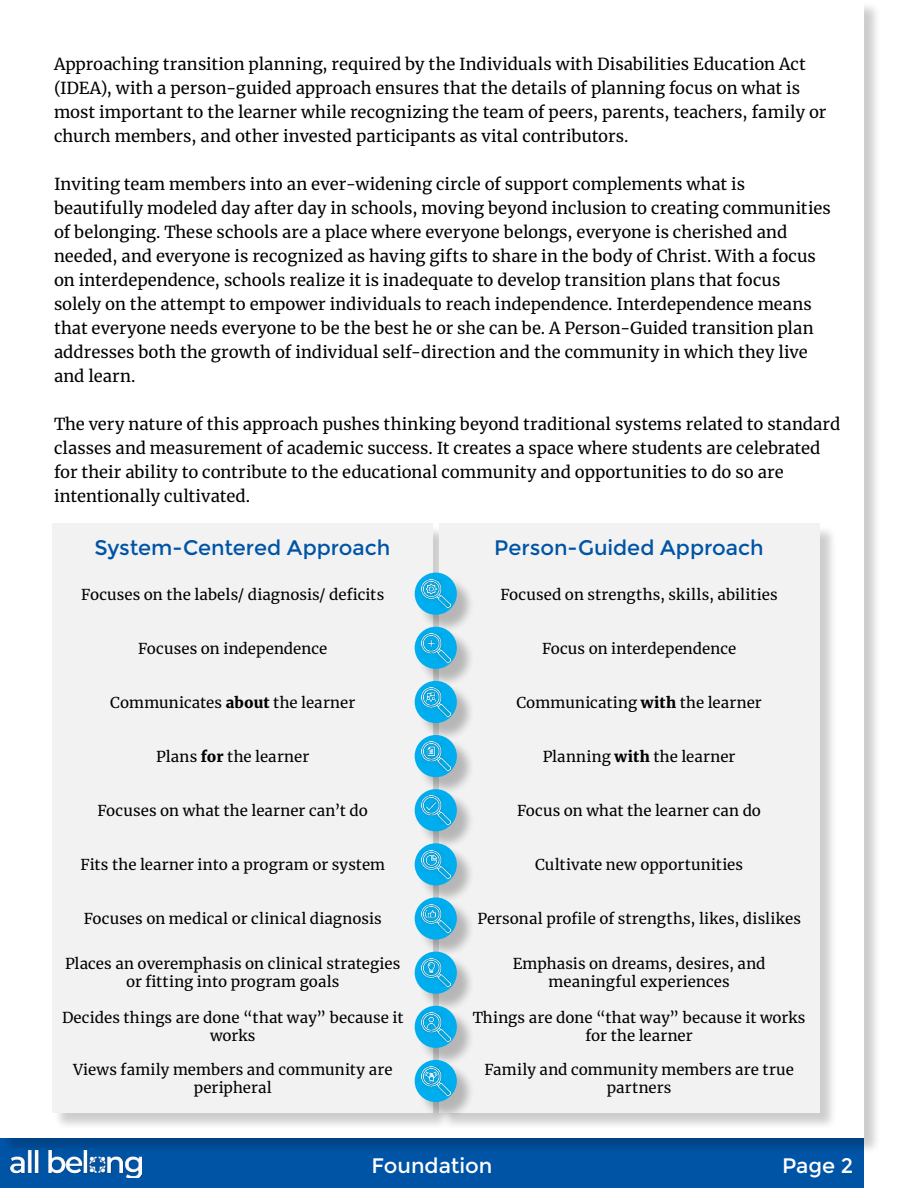
<style>
.page{position:relative;width:918px;height:1188px;background:#fff}
.page>*{position:absolute;margin:0;border:0;box-sizing:border-box;transform-origin:0 0}
.t1{font:21px "Montserrat";color:#0054a6}
.t2{font:21px "Montserrat";letter-spacing:-.005em;color:#fff}
.t3{font:16.5px/24px "Merriweather";color:#000}
.t4{font:15px/18px "Merriweather";letter-spacing:.005em;color:#000;text-align:center}
.s1{font-weight:900}
</style>
<div class="page">
<div style="left:0;top:1137px;width:864px;height:51px;background:#0054a6"></div>
<img style="left:11px;top:1155px;width:130px;height:23px">
<div style="left:1px;top:1px;width:881px;height:1154px;background:#000;opacity:.2"></div>
<div style="left:0;top:0;width:864px;height:1137px;background:#fff"></div>
<div style="left:53px;top:525px;width:397px;height:605px;background:#000;opacity:.2"></div>
<div style="left:52px;top:524px;width:381px;height:589px;background:#f2f2f2"></div>
<div style="left:440px;top:525px;width:397px;height:605px;background:#000;opacity:.2"></div>
<div style="left:439px;top:524px;width:380px;height:589px;background:#f2f2f2"></div>
<div style="left:417px;top:575px;width:58px;height:58px;background:#000;opacity:.25"></div>
<div style="left:415px;top:573px;width:42px;height:42px;background:#00aeef;border-radius:50%"></div>
<div style="left:417px;top:629px;width:58px;height:58px;background:#000;opacity:.25"></div>
<div style="left:415px;top:627px;width:42px;height:42px;background:#00aeef;border-radius:50%"></div>
<div style="left:417px;top:683px;width:58px;height:59px;background:#000;opacity:.25"></div>
<div style="left:415px;top:681px;width:42px;height:42px;background:#00aeef;border-radius:50%"></div>
<div style="left:417px;top:737px;width:58px;height:59px;background:#000;opacity:.25"></div>
<div style="left:415px;top:735px;width:42px;height:42px;background:#00aeef;border-radius:50%"></div>
<div style="left:417px;top:792px;width:58px;height:58px;background:#000;opacity:.25"></div>
<div style="left:415px;top:789px;width:42px;height:42px;background:#00aeef;border-radius:50%"></div>
<div style="left:417px;top:846px;width:58px;height:58px;background:#000;opacity:.25"></div>
<div style="left:415px;top:843px;width:42px;height:43px;background:#00aeef;border-radius:50%"></div>
<div style="left:417px;top:900px;width:58px;height:58px;background:#000;opacity:.25"></div>
<div style="left:415px;top:897px;width:42px;height:43px;background:#00aeef;border-radius:50%"></div>
<div style="left:417px;top:954px;width:58px;height:58px;background:#000;opacity:.25"></div>
<div style="left:415px;top:952px;width:42px;height:42px;background:#00aeef;border-radius:50%"></div>
<div style="left:417px;top:1008px;width:58px;height:58px;background:#000;opacity:.25"></div>
<div style="left:415px;top:1006px;width:42px;height:42px;background:#00aeef;border-radius:50%"></div>
<div style="left:417px;top:1062px;width:58px;height:59px;background:#000;opacity:.25"></div>
<div style="left:415px;top:1060px;width:42px;height:42px;background:#00aeef;border-radius:50%"></div>
<img style="left:422px;top:579px;width:28px;height:29px">
<img style="left:422px;top:742px;width:28px;height:28px">
<img style="left:422px;top:796px;width:28px;height:29px">
<img style="left:422px;top:850px;width:28px;height:29px">
<img style="left:422px;top:958px;width:28px;height:29px">
<img style="left:422px;top:1013px;width:28px;height:28px">
<img style="left:422px;top:634px;width:28px;height:28px">
<img style="left:422px;top:688px;width:28px;height:28px">
<img style="left:422px;top:904px;width:28px;height:29px">
<img style="left:422px;top:1067px;width:28px;height:28px">
<p class="t3" style="left:54px;top:52px;width:774px">Approaching transition planning, required by the Individuals with Disabilities Education Act (IDEA), with a person-guided approach ensures that the details of planning focus on what is most important to the learner while recognizing the team of peers, parents, teachers, family or church members, and other invested participants as vital contributors.</p>
<p class="t3" style="left:54px;top:172px;width:778px">Inviting team members into an ever-widening circle of support complements what is beautifully modeled day after day in schools, moving beyond inclusion to creating communities of belonging. These schools are a place where everyone belongs, everyone is cherished and needed, and everyone is recognized as having gifts to share in the body of Christ. With a focus on interdependence, schools realize it is inadequate to develop transition plans that focus solely on the attempt to empower individuals to reach independence. Interdependence means that everyone needs everyone to be the best he or she can be. A Person-Guided transition plan addresses both the growth of individual self-direction and the community in which they live and learn.</p>
<p class="t3" style="left:54px;top:412px;width:788px">The very nature of this approach pushes thinking beyond traditional systems related to standard classes and measurement of academic success. It creates a space where students are celebrated for their ability to contribute to the educational community and opportunities to do so are intentionally cultivated.</p>
<p class="t1" style="left:95px;top:536px;width:297px">System-Centered Approach</p>
<p class="t1" style="left:494px;top:536px;width:271px">Person-Guided Approach</p>
<p class="t4" style="left:81px;top:585px;width:304px">Focuses on the labels/ diagnosis/ deficits</p>
<p class="t4" style="left:501px;top:585px;width:279px">Focused on strengths, skills, abilities</p>
<p class="t4" style="left:138px;top:639px;width:191px">Focuses on independence</p>
<p class="t4" style="left:542px;top:639px;width:196px">Focus on interdependence</p>
<p class="t4" style="left:110px;top:693px;width:246px">Communicates <span class="s1">about</span> the learner</p>
<p class="t4" style="left:516px;top:693px;width:247px">Communicating <span class="s1">with</span> the learner</p>
<p class="t4" style="left:156px;top:747px;width:154px">Plans <span class="s1">for</span> the learner</p>
<p class="t4" style="left:543px;top:747px;width:194px">Planning <span class="s1">with</span> the learner</p>
<p class="t4" style="left:98px;top:801px;width:272px">Focuses on what the learner can’t do</p>
<p class="t4" style="left:517px;top:801px;width:245px">Focus on what the learner can do</p>
<p class="t4" style="left:80px;top:855px;width:306px">Fits the learner into a program or system</p>
<p class="t4" style="left:84px;top:909px;width:299px">Focuses on medical or clinical diagnosis</p>
<p class="t4" style="left:65px;top:954px;width:337px">Places an overemphasis on clinical strategies or fitting into program goals</p>
<p class="t4" style="left:62px;top:1008px;width:343px">Decides things are done “that way” because it works</p>
<p class="t4" style="left:73px;top:1061px;width:321px">Views family members and community are peripheral</p>
<p class="t4" style="left:535px;top:855px;width:210px">Cultivate new opportunities</p>
<p class="t4" style="left:477px;top:909px;width:325px">Personal profile of strengths, likes, dislikes</p>
<p class="t4" style="left:513px;top:954px;width:254px">Emphasis on dreams, desires, and meaningful experiences</p>
<p class="t4" style="left:473px;top:1008px;width:334px">Things are done “that way” because it works for the learner</p>
<p class="t4" style="left:484px;top:1061px;width:311px">Family and community members are true partners</p>
<p class="t2" style="left:372px;top:1154px;width:122px">Foundation</p>
<p class="t2" style="left:782px;top:1154px;width:73px">Page 2</p>
</div>
